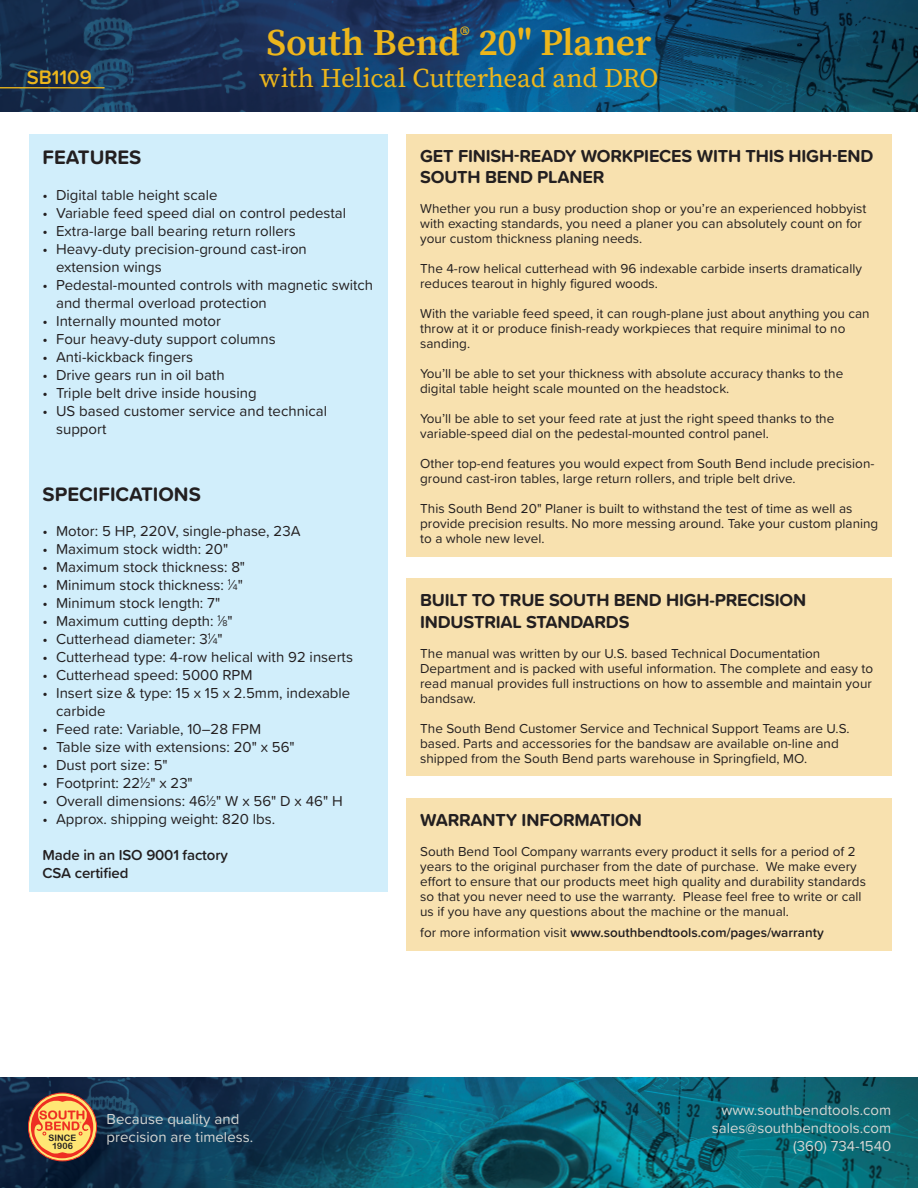
<style>
.page{position:relative;width:918px;height:1188px;background:#fff}
.page>*{position:absolute;margin:0;border:0;box-sizing:border-box;transform-origin:0 0}
.t1{font:600 37.5px "Source Serif Pro";letter-spacing:-.005em;color:#edb61b}
.t2{font:27px "Source Serif Pro";letter-spacing:-.01em;color:#edb61b}
.t3{font:700 20.25px "Proxima Soft";color:#231f20}
.t4{font:600 20.25px "Proxima Soft";color:#edb61b}
.t5{font:700 18px/21.6px "Proxima Soft";letter-spacing:-.01em;color:#231f20}
.t6{font:15px/18px "Proxima Soft";color:#231f20}
.t7{font:15px/18px "Proxima Soft";color:#d4d6d3}
.t8{font:600 15px "Proxima Soft";letter-spacing:-.01em;color:#231f20}
.t9{font:13.5px/15px "Proxima Soft";color:#231f20}
.t10{font:600 13.5px "Proxima Soft";color:#231f20}
.t11{font:8.85px/8.2px "Arial Rounded MT Bold";letter-spacing:-.01em;color:#231f20;text-align:center}
.s1{font-size:8.7px}
.s2{font-weight:400}
</style>
<div class="page">
<img style="left:0;top:0;width:918px;height:112px">
<img style="left:0;top:1078px;width:918px;height:110px">
<hr style="left:0;top:87px;width:105px;height:1px;background:#edb61b">
<svg style="left:28px;top:1093px;width:69px;height:68px"></svg>
<div style="left:28px;top:1093px;width:69px;height:68px;border:1px solid #ee2e22;border-radius:50%"></div>
<svg style="left:31px;top:1096px;width:62px;height:62px;background:#e09854"></svg>
<div style="left:29px;top:135px;width:359px;height:757px;background:#d1eefb"></div>
<div style="left:407px;top:578px;width:485px;height:198px;background:#f8e1af"></div>
<div style="left:407px;top:798px;width:485px;height:152px;background:#f8e1af"></div>
<div style="left:407px;top:134px;width:485px;height:423px;background:#f8e1af"></div>
<p class="t1" style="left:266px;top:17px;width:387px">South Bend<sup>®</sup> 20" Planer</p>
<p class="t4" style="left:27px;top:62px;width:67px">SB1109</p>
<p class="t2" style="left:259px;top:60px;width:401px">with Helical Cutterhead and DRO</p>
<p class="t3" style="left:43px;top:142px;width:100px">FEATURES</p>
<p class="t6" style="left:43px;top:185px;width:176px">• Digital table height scale</p>
<p class="t6" style="left:43px;top:203px;width:305px">• Variable feed speed dial on control pedestal</p>
<p class="t6" style="left:43px;top:221px;width:255px">• Extra-large ball bearing return rollers</p>
<p class="t6" style="left:56px;top:239px;width:252px;text-indent:-14px">• Heavy-duty precision-ground cast-iron extension wings</p>
<p class="t6" style="left:56px;top:275px;width:319px;text-indent:-14px">• Pedestal-mounted controls with magnetic switch and thermal overload protection</p>
<p class="t6" style="left:43px;top:311px;width:180px">• Internally mounted motor</p>
<p class="t6" style="left:43px;top:329px;width:235px">• Four heavy-duty support columns</p>
<p class="t6" style="left:43px;top:347px;width:152px">• Anti-kickback fingers</p>
<p class="t6" style="left:43px;top:365px;width:184px">• Drive gears run in oil bath</p>
<p class="t6" style="left:43px;top:383px;width:216px">• Triple belt drive inside housing</p>
<p class="t6" style="left:56px;top:401px;width:273px;text-indent:-14px">• US based customer service and technical support</p>
<p class="t3" style="left:43px;top:478px;width:160px">SPECIFICATIONS</p>
<p class="t6" style="left:43px;top:522px;width:259px">• Motor: 5 HP, 220V, single-phase, 23A</p>
<p class="t6" style="left:43px;top:540px;width:187px">• Maximum stock width: 20"</p>
<p class="t6" style="left:43px;top:558px;width:204px">• Maximum stock thickness: 8"</p>
<p class="t6" style="left:43px;top:576px;width:202px">• Minimum stock thickness: <sup>1</sup>⁄<span class="s1">4</span>"</p>
<p class="t6" style="left:43px;top:594px;width:179px">• Minimum stock length: 7"</p>
<p class="t6" style="left:43px;top:612px;width:192px">• Maximum cutting depth: <sup>1</sup>⁄<span class="s1">8</span>"</p>
<p class="t6" style="left:43px;top:630px;width:182px">• Cutterhead diameter: 3<sup>1</sup>⁄<span class="s1">4</span>"</p>
<p class="t6" style="left:43px;top:648px;width:312px">• Cutterhead type: 4-row helical with 92 inserts</p>
<p class="t6" style="left:43px;top:666px;width:211px">• Cutterhead speed: 5000 RPM</p>
<p class="t6" style="left:56px;top:684px;width:296px;text-indent:-14px">• Insert size &amp; type: 15 x 15 x 2.5mm, indexable carbide</p>
<p class="t6" style="left:43px;top:720px;width:220px">• Feed rate: Variable, 10–28 FPM</p>
<p class="t6" style="left:43px;top:738px;width:254px">• Table size with extensions: 20" x 56"</p>
<p class="t6" style="left:43px;top:756px;width:127px">• Dust port size: 5"</p>
<p class="t6" style="left:43px;top:774px;width:152px">• Footprint: 22<sup>1</sup>⁄<span class="s1">2</span>" x 23"</p>
<p class="t6" style="left:43px;top:792px;width:302px">• Overall dimensions: 46<sup>1</sup>⁄<span class="s1">2</span>" W x 56" D x 46" H</p>
<p class="t6" style="left:43px;top:810px;width:234px">• Approx. shipping weight: 820 lbs.</p>
<p class="t8" style="left:43px;top:844px;width:187px">Made in an ISO 9001 factory</p>
<p class="t8" style="left:43px;top:862px;width:87px">CSA certified</p>
<p class="t5" style="left:420px;top:144px;width:455px">GET FINISH-READY WORKPIECES WITH THIS HIGH-END<br>SOUTH BEND PLANER</p>
<p class="t9" style="left:420px;top:200px;width:448px">Whether you run a busy production shop or you’re an experienced hobbyist with exacting standards, you need a planer you can absolutely count on for your custom thickness planing needs.</p>
<p class="t9" style="left:420px;top:260px;width:443px">The 4-row helical cutterhead with 96 indexable carbide inserts dramatically reduces tearout in highly figured woods.</p>
<p class="t9" style="left:420px;top:305px;width:451px">With the variable feed speed, it can rough-plane just about anything you can throw at it or produce finish-ready workpieces that require minimal to no sanding.</p>
<p class="t9" style="left:420px;top:365px;width:425px">You’ll be able to set your thickness with absolute accuracy thanks to the digital table height scale mounted on the headstock.</p>
<p class="t9" style="left:420px;top:410px;width:416px">You’ll be able to set your feed rate at just the right speed thanks to the variable-speed dial on the pedestal-mounted control panel.</p>
<p class="t9" style="left:420px;top:455px;width:456px">Other top-end features you would expect from South Bend include precision&shy;ground cast-iron tables, large return rollers, and triple belt drive.</p>
<p class="t9" style="left:420px;top:500px;width:460px">This South Bend 20" Planer is built to withstand the test of time as well as provide precision results. No more messing around. Take your custom planing to a whole new level.</p>
<p class="t5" style="left:420px;top:589px;width:388px">BUILT TO TRUE SOUTH BEND HIGH-PRECISION<br>INDUSTRIAL STANDARDS</p>
<p class="t9" style="left:420px;top:645px;width:455px">The manual was written by our U.S. based Technical Documentation Department and is packed with useful information. The complete and easy to read manual provides full instructions on how to assemble and maintain your bandsaw.</p>
<p class="t9" style="left:420px;top:720px;width:431px">The South Bend Customer Service and Technical Support Teams are U.S. based. Parts and accessories for the bandsaw are available on-line and shipped from the South Bend parts warehouse in Springfield, MO.</p>
<p class="t5" style="left:420px;top:808px;width:223px">WARRANTY INFORMATION</p>
<p class="t9" style="left:420px;top:843px;width:447px">South Bend Tool Company warrants every product it sells for a period of 2 years to the original purchaser from the date of purchase. We make every effort to ensure that our products meet high quality and durability standards so that you never need to use the warranty. Please feel free to write or call us if you have any questions about the machine or the manual.</p>
<p class="t10" style="left:420px;top:922px;width:405px"><span class="s2">for more information visit</span> www.southbendtools.com/pages/warranty</p>
<p class="t11" style="left:49px;top:1134px;width:29px">SINCE<br>1906</p>
<p class="t7" style="left:107px;top:1109px;width:148px">Because quality and precision are timeless.</p>
<p class="t7" style="left:722px;top:1100px;width:171px">www.southbendtools.com</p>
<p class="t7" style="left:712px;top:1118px;width:181px">sales@southbendtools.com</p>
<p class="t7" style="left:793px;top:1136px;width:100px">(360) 734-1540</p>
</div>
